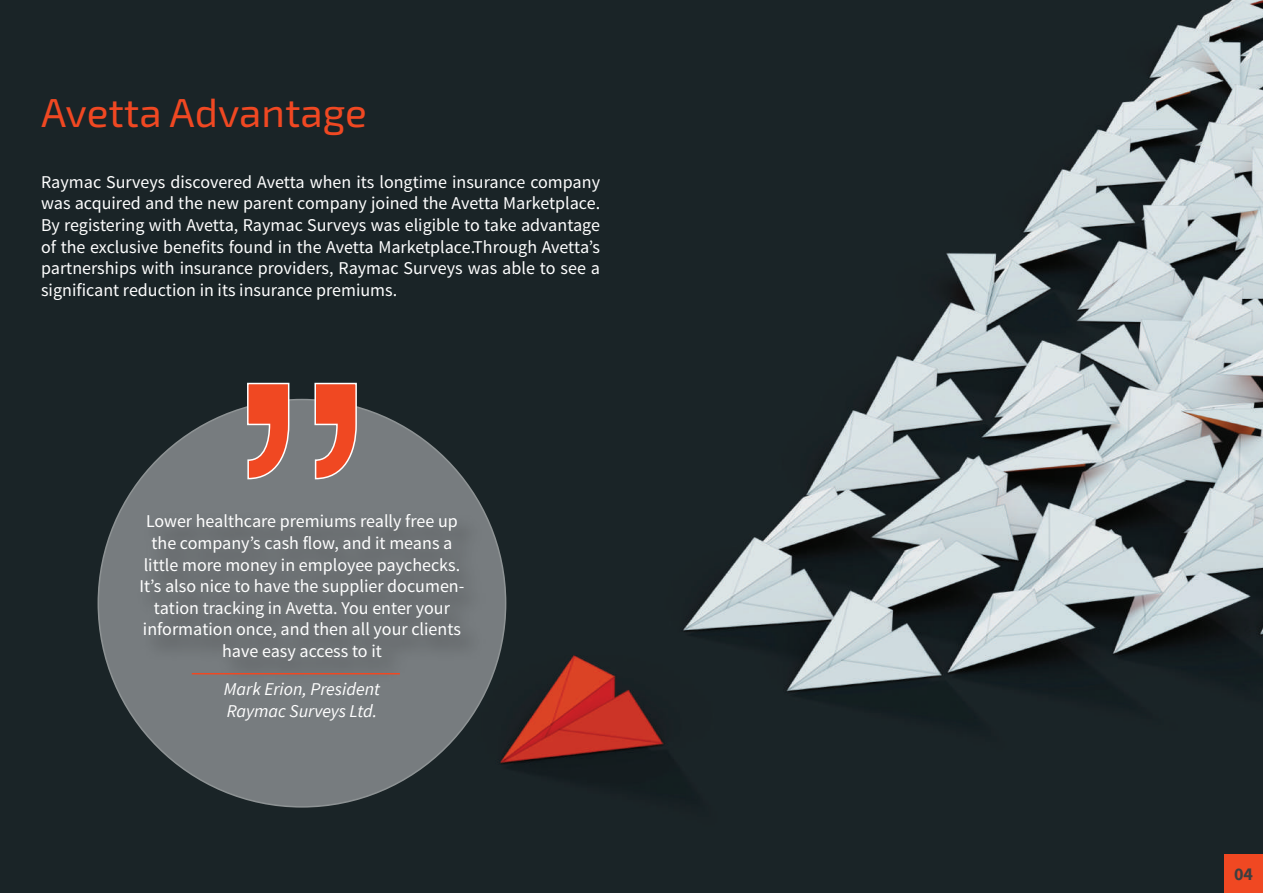
<style>
.page{position:relative;width:1263px;height:893px;background:#fff}
.page>*{position:absolute;margin:0;border:0;box-sizing:border-box;transform-origin:0 0}
.t1{font:40.5px "Exo 2";color:#f04822}
.t2{font:18px/21.6px "Source Sans Pro";color:#fff;text-align:justify}
.t3{font:italic 18px/21.6px "Source Sans Pro";color:#fff}
.t4{font:700 18px "Source Sans Pro";color:#3e3e3f}
</style>
<div class="page">
<img style="left:0;top:0;width:1263px;height:893px">
<div style="left:98px;top:400px;width:408px;height:407px;background:#777c7f;border-radius:50%"></div>
<svg style="left:246px;top:382px;width:112px;height:98px"></svg>
<img style="left:125px;top:500px;width:375px;height:227px">
<div style="left:1224px;top:854px;width:39px;height:39px;background:#f04822"></div>
<hr style="left:192px;top:673px;width:208px;height:1px;background:#f04822">
<h1 class="t1" style="left:41px;top:89px;width:327px">Avetta Advantage</h1>
<p class="t2" style="left:41px;top:171px;width:560px">Raymac Surveys discovered Avetta when its longtime insurance company was acquired and the new parent company joined the Avetta Marketplace.<br>By registering with Avetta, Raymac Surveys was eligible to take advantage of the exclusive benefits found in the Avetta Marketplace.Through Avetta’s partnerships with insurance providers, Raymac Surveys was able to see a significant reduction in its insurance premiums.</p>
<p class="t2" style="left:140px;top:511px;width:326px;text-align:center">Lower healthcare premiums really free up the company’s cash flow, and it means a little more money in employee paychecks.<br>It’s also nice to have the supplier documen&shy;tation tracking in Avetta. You enter your information once, and then all your clients have easy access to it</p>
<p class="t3" style="left:224px;top:679px;width:158px">Mark Erion, President<br>Raymac Surveys Ltd.</p>
<p class="t4" style="left:1234px;top:862px;width:21px">04</p>
</div>
